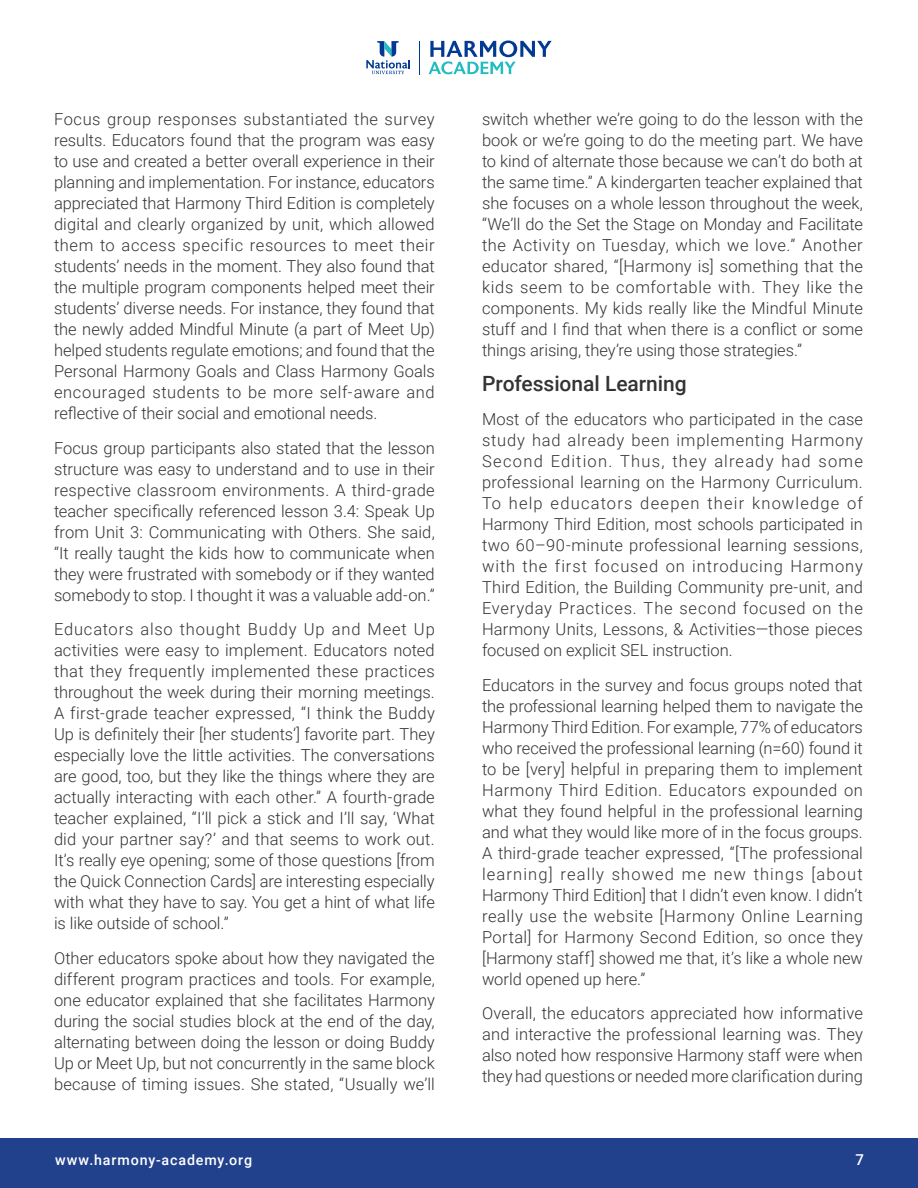
<style>
.page{position:relative;width:918px;height:1188px;background:#fff}
.page>*{position:absolute;margin:0;border:0;box-sizing:border-box;transform-origin:0 0}
.WP_-_body_text{font:500 21px "Roboto";letter-spacing:-.005em;color:#323332}
.WP_-_body_text-2{font:300 16.5px/21px "Roboto";color:#323332;text-align:justify}
.t1{font:500 15px "Roboto";color:#fff}
.t2{font:500 14.25px "Roboto";letter-spacing:.06em;color:#fff}
</style>
<div class="page">
<div style="left:0;top:1138px;width:918px;height:50px;background:#22418d"></div>
<svg style="left:366px;top:41px;width:44px;height:33px"></svg>
<hr style="left:419px;top:41px;width:1px;height:33px;background:#003a92">
<svg style="left:429px;top:40px;width:123px;height:34px"></svg>
<p class="WP_-_body_text-2" style="left:54px;top:108px;width:382px">Focus group responses substantiated the survey results. Educators found that the program was easy to use and created a better overall experience in their planning and implementation. For instance, educators appreciated that Harmony Third Edition is completely digital and clearly organized by unit, which allowed them to access specific resources to meet their students’ needs in the moment. They also found that the multiple program components helped meet their students’ diverse needs. For instance, they found that the newly added Mindful Minute (a part of Meet Up) helped students regulate emotions; and found that the Personal Harmony Goals and Class Harmony Goals encouraged students to be more self-aware and reflective of their social and emotional needs.</p>
<p class="WP_-_body_text-2" style="left:54px;top:437px;width:382px">Focus group participants also stated that the lesson structure was easy to understand and to use in their respective classroom environments. A third-grade teacher specifically referenced lesson 3.4: Speak Up from Unit 3: Communicating with Others. She said, “It really taught the kids how to communicate when they were frustrated with somebody or if they wanted somebody to stop. I thought it was a valuable add-on.”</p>
<p class="WP_-_body_text-2" style="left:54px;top:618px;width:382px">Educators also thought Buddy Up and Meet Up activities were easy to implement. Educators noted that they frequently implemented these practices throughout the week during their morning meetings.<br>A first-grade teacher expressed, “I think the Buddy Up is definitely their [her students’] favorite part. They especially love the little activities. The conversations are good, too, but they like the things where they are actually interacting with each other.” A fourth-grade teacher explained, “I’ll pick a stick and I’ll say, ‘What did your partner say?’ and that seems to work out.<br>It’s really eye opening; some of those questions [from the Quick Connection Cards] are interesting especially with what they have to say. You get a hint of what life is like outside of school.”</p>
<p class="WP_-_body_text-2" style="left:54px;top:947px;width:382px">Other educators spoke about how they navigated the different program practices and tools. For example, one educator explained that she facilitates Harmony during the social studies block at the end of the day, alternating between doing the lesson or doing Buddy Up or Meet Up, but not concurrently in the same block because of timing issues. She stated, “Usually we’ll</p>
<p class="WP_-_body_text-2" style="left:482px;top:108px;width:382px">switch whether we’re going to do the lesson with the book or we’re going to do the meeting part. We have to kind of alternate those because we can’t do both at the same time.” A kindergarten teacher explained that she focuses on a whole lesson throughout the week, “We’ll do the Set the Stage on Monday and Facilitate the Activity on Tuesday, which we love.” Another educator shared, “[Harmony is] something that the kids seem to be comfortable with. They like the components. My kids really like the Mindful Minute stuff and I find that when there is a conflict or some things arising, they’re using those strategies.”</p>
<p class="WP_-_body_text" style="left:482px;top:369px;width:206px">Professional Learning</p>
<p class="WP_-_body_text-2" style="left:482px;top:408px;width:382px">Most of the educators who participated in the case study had already been implementing Harmony Second Edition. Thus, they already had some professional learning on the Harmony Curriculum.<br>To help educators deepen their knowledge of Harmony Third Edition, most schools participated in two 60–90-minute professional learning sessions, with the first focused on introducing Harmony Third Edition, the Building Community pre-unit, and Everyday Practices. The second focused on the Harmony Units, Lessons, &amp; Activities—those pieces focused on explicit SEL instruction.</p>
<p class="WP_-_body_text-2" style="left:482px;top:674px;width:382px">Educators in the survey and focus groups noted that the professional learning helped them to navigate the Harmony Third Edition. For example, 77% of educators who received the professional learning (n=60) found it to be [very] helpful in preparing them to implement Harmony Third Edition. Educators expounded on what they found helpful in the professional learning and what they would like more of in the focus groups.<br>A third-grade teacher expressed, “[The professional learning] really showed me new things [about Harmony Third Edition] that I didn’t even know. I didn’t really use the website [Harmony Online Learning Portal] for Harmony Second Edition, so once they [Harmony staff] showed me that, it’s like a whole new world opened up here.”</p>
<p class="WP_-_body_text-2" style="left:482px;top:1002px;width:382px">Overall, the educators appreciated how informative and interactive the professional learning was. They also noted how responsive Harmony staff were when they had questions or needed more clarification during</p>
<p class="t2" style="left:55px;top:1150px;width:199px">www.harmony-academy.org</p>
<p class="t1" style="left:855px;top:1150px;width:10px">7</p>
</div>
